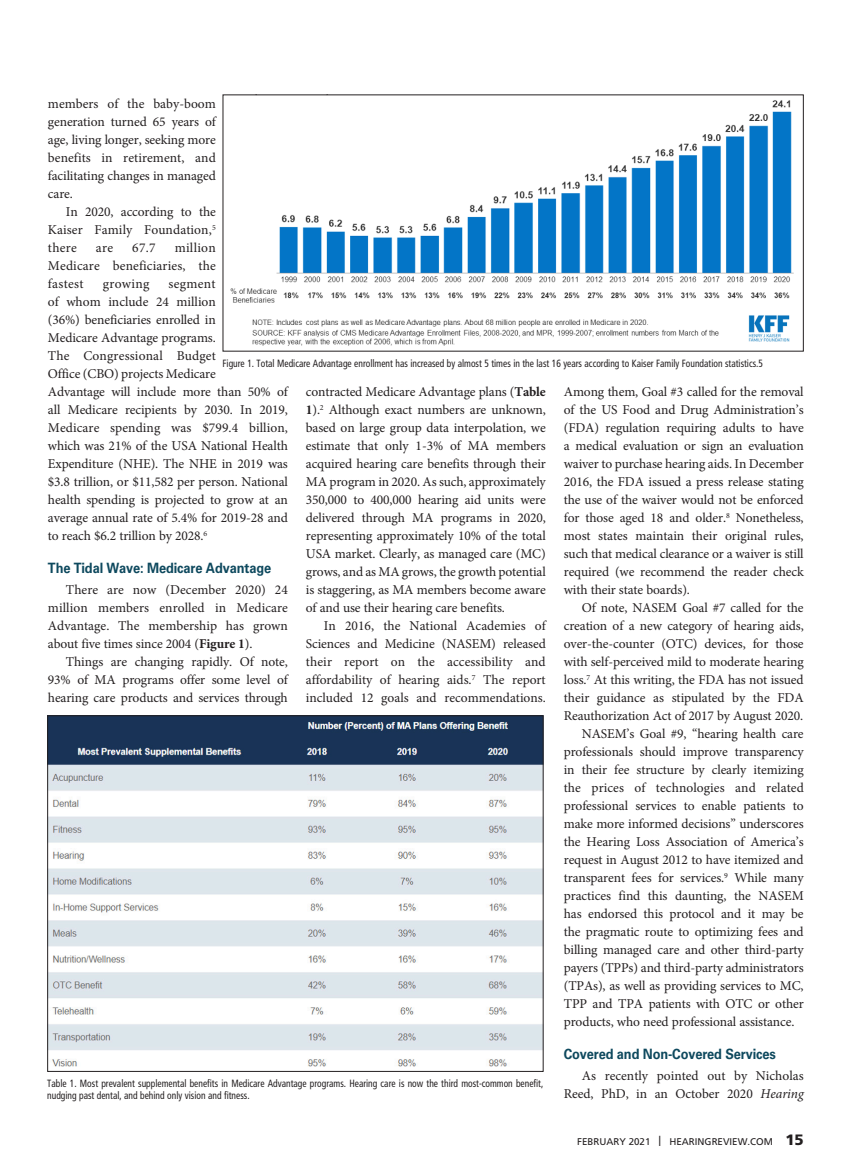
<style>
.page{position:relative;width:851px;height:1161px;background:#fff}
.page>*{position:absolute;margin:0;border:0;box-sizing:border-box;transform-origin:0 0}
.subhead{font:700 14.25px "Univers LT Std";letter-spacing:-.01em;color:#0e495e;scale:.9 1}
.body{font:13.5px/18px "Minion Pro";letter-spacing:-.01em;color:#231f20;text-align:justify}
.body-2{font:13.5px "Minion Pro";letter-spacing:.02em;color:#231f20}
.t1{font:condensed 10.5px/12px "Frutiger LT Std";color:#231f20;scale:.9 1}
.t2{font:9.75px "Frutiger LT Std";color:#231f20}
.s1{font-weight:700}
.s2{font-style:italic}
.s3{font-size:14.7px}
.s4{font-weight:900;font-size:15px}
</style>
<div class="page">
<img style="left:230px;top:100px;width:564px;height:246px">
<img style="left:49px;top:717px;width:492px;height:350px">
<p class="body" style="left:48px;top:95px;width:169px">members of the baby-boom generation turned 65 years of age, living longer, seeking more benefits in retirement, and facilitating changes in managed care.</p>
<p class="body" style="left:48px;top:203px;width:169px;text-indent:18px">In 2020, according to the Kaiser Family Foundation,<sup>5 </sup>there</p>
<p class="body" style="left:48px;top:239px;width:169px;text-indent:127px">million Medicare beneficiaries, the fastest</p>
<p class="body" style="left:96px;top:239px;width:19px">are</p>
<p class="body" style="left:132px;top:239px;width:25px">67.7</p>
<p class="body-2" style="left:103px;top:275px;width:48px">growing</p>
<p class="body" style="left:48px;top:275px;width:241px;text-align:left;text-indent:121px">segment<br>of whom include 24 million<br>(36%) beneficiaries enrolled in<br>Medicare Advantage programs.<br>The Congressional Budget<br>Office (CBO) projects Medicare<br>Advantage will include more than 50% of all Medicare recipients by 2030. In 2019, Medicare spending was $799.4 billion, which was 21% of the USA National Health Expenditure (NHE). The NHE in 2019 was $3.8 trillion, or $11,582 per person. National health spending is projected to grow at an average annual rate of 5.4% for 2019-28 and to reach $6.2 trillion by 2028.<sup>6</sup></p>
<p class="subhead" style="left:48px;top:560px;width:249px">The Tidal Wave: Medicare Advantage</p>
<p class="body" style="left:48px;top:581px;width:241px;text-indent:18px">There are now (December 2020) 24 million members enrolled in Medicare Advantage. The membership has grown about five times since 2004 (<span class="s1">Figure 1</span>).</p>
<p class="body" style="left:48px;top:653px;width:241px;text-indent:18px">Things are changing rapidly. Of note, 93% of MA programs offer some level of hearing care products and services through</p>
<p class="t1" style="left:222px;top:357px;width:602px">Figure 1. Total Medicare Advantage enrollment has increased by almost 5 times in the last 16 years according to Kaiser Family Foundation statistics.5</p>
<p class="body" style="left:306px;top:383px;width:241px">contracted Medicare Advantage plans (<span class="s1">Table 1</span>).<sup>2</sup> Although exact numbers are unknown, based on large group data interpolation, we estimate that only 1-3% of MA members acquired hearing care benefits through their MA program in 2020. As such, approximately 350,000 to 400,000 hearing aid units were delivered through MA programs in 2020, representing approximately 10% of the total USA market. Clearly, as managed care (MC) grows, and as MA grows, the growth potential is staggering, as MA members become aware of and use their hearing care benefits.</p>
<p class="body" style="left:306px;top:617px;width:241px;text-indent:18px">In 2016, the National Academies of Sciences and Medicine (NASEM) released their report on the accessibility and affordability of hearing aids.<sup>7</sup> The report included 12 goals and recommendations.</p>
<p class="body" style="left:563px;top:383px;width:241px">Among them, Goal #3 called for the removal of the US Food and Drug Administration’s (FDA) regulation requiring adults to have a medical evaluation or sign an evaluation waiver to purchase hearing aids. In December 2016, the FDA issued a press release stating the use of the waiver would not be enforced for those aged 18 and older.<sup>8</sup> Nonetheless, most states maintain their original rules, such that medical clearance or a waiver is still required (we recommend the reader check with their state boards).</p>
<p class="body" style="left:563px;top:599px;width:241px;text-indent:18px">Of note, NASEM Goal #7 called for the creation of a new category of hearing aids, over-the-counter (OTC) devices, for those with self-perceived mild to moderate hearing loss.<sup>7</sup> At this writing, the FDA has not issued their guidance as stipulated by the FDA Reauthorization Act of 2017 by August 2020.</p>
<p class="body" style="left:563px;top:725px;width:241px;text-indent:18px">NASEM’s Goal #9, “hearing health care professionals should improve transparency in their fee structure by clearly itemizing the prices of technologies and related professional services to enable patients to make more informed decisions” underscores the Hearing Loss Association of America’s request in August 2012 to have itemized and transparent fees for services.<sup>9</sup> While many practices find this daunting, the NASEM has endorsed this protocol and it may be the pragmatic route to optimizing fees and billing managed care and other third-party payers (TPPs) and third-party administrators (TPAs), as well as providing services to MC, TPP and TPA patients with OTC or other products, who need professional assistance.</p>
<p class="subhead" style="left:563px;top:1046px;width:237px">Covered and Non-Covered Services</p>
<p class="body" style="left:563px;top:1067px;width:241px;text-align:right">As recently pointed out by Nicholas<br>Reed, PhD, in an October 2020 <span class="s2">Hearing</span></p>
<p class="t1" style="left:47px;top:1077px;width:552px">Table 1. Most prevalent supplemental benefits in Medicare Advantage programs. Hearing care is now the third most-common benefit, nudging past dental, and behind only vision and fitness.</p>
<p class="t2" style="left:577px;top:1135px;width:228px">FEBRUARY 2021 <span class="s3">I</span> HEARINGREVIEW.COM <span class="s4">15</span></p>
</div>
